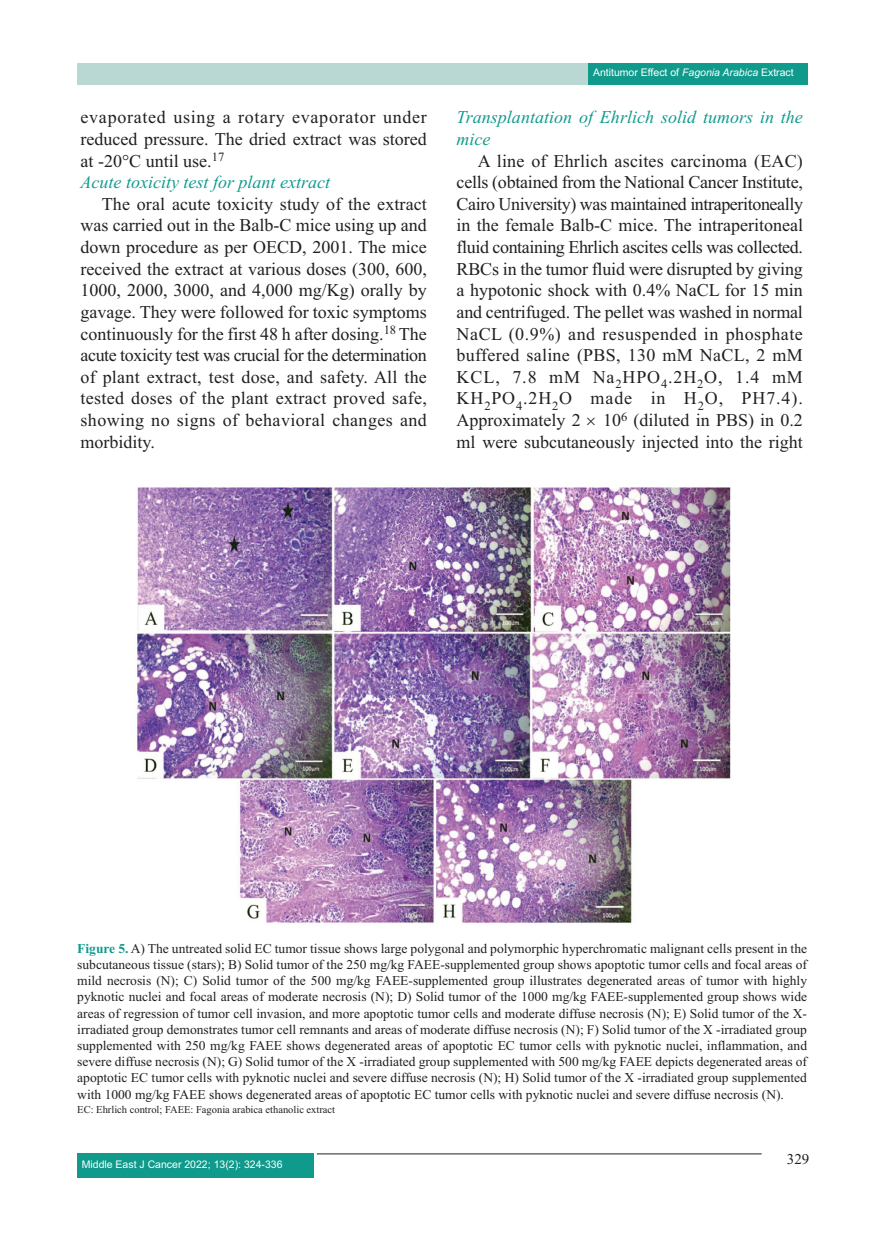
<style>
.page{position:relative;width:893px;height:1234px;background:#fff}
.page>*{position:absolute;margin:0;border:0;box-sizing:border-box;transform-origin:0 0}
.t1{font:18px/21.6px "Times New Roman";color:#231f20;text-align:justify}
.t2{font:italic 18px/21.6px "Times New Roman";color:#0f9a8c}
.t3{font:15px "Times New Roman";color:#231f20}
.t4{font:13.5px/16.2px "Times New Roman";color:#231f20;text-align:justify}
.t5{font:10.5px "Arial";color:#fff}
.t6{font:10.5px "Times New Roman";color:#231f20}
.s1{font-style:italic}
.s2{font-weight:700;color:#0f9a8c}
</style>
<div class="page">
<div style="left:78px;top:64px;width:730px;height:21px;background:#b9d8d4"></div>
<div style="left:588px;top:64px;width:220px;height:21px;background:#0f9a8c"></div>
<hr style="left:317px;top:1153px;width:445px;height:1px;background:#231f20">
<div style="left:77px;top:1153px;width:236px;height:24px;background:#0f9a8c"></div>
<img style="left:137px;top:487px;width:594px;height:436px">
<p class="t1" style="left:81px;top:108px;width:348px">evaporated using a rotary evaporator under reduced pressure. The dried extract was stored at -20°C until use.<sup>17</sup></p>
<p class="t2" style="left:81px;top:173px;width:251px">Acute toxicity test for plant extract</p>
<p class="t1" style="left:81px;top:195px;width:348px;text-indent:21px">The oral acute toxicity study of the extract was carried out in the Balb-C mice using up and down procedure as per OECD, 2001. The mice received the extract at various doses (300, 600, 1000, 2000, 3000, and 4,000 mg/Kg) orally by gavage. They were followed for toxic symptoms continuously for the first 48 h after dosing.<sup>18</sup> The acute toxicity test was crucial for the determination of plant extract, test dose, and safety. All the tested doses of the plant extract proved safe, showing no signs of behavioral changes and morbidity.</p>
<p class="t5" style="left:593px;top:68px;width:202px">Antitumor Effect of <span class="s1">Fagonia Arabica</span> Extract</p>
<p class="t2" style="left:457px;top:108px;width:348px">Transplantation of Ehrlich solid tumors in the mice</p>
<p class="t1" style="left:457px;top:151px;width:348px;text-indent:21px">A line of Ehrlich ascites carcinoma (EAC) cells (obtained from the National Cancer Institute, Cairo University) was maintained intraperitoneally in the female Balb-C mice. The intraperitoneal fluid containing Ehrlich ascites cells was collected.<br>RBCs in the tumor fluid were disrupted by giving a hypotonic shock with 0.4% NaCL for 15 min and centrifuged. The pellet was washed in normal NaCL (0.9%) and resuspended in phosphate buffered saline (PBS, 130 mM NaCL, 2 mM KCL, 7.8 mM Na<sub>2</sub>HPO<sub>4</sub>.2H<sub>2</sub>O, 1.4 mM KH<sub>2</sub>PO<sub>4</sub>.2H<sub>2</sub>O made in H<sub>2</sub>O, PH7.4).<br>Approximately 2 10<sup>6</sup> (diluted in PBS) in 0.2 ml were subcutaneously injected into the right</p>
<p class="t4" style="left:77px;top:941px;width:731px"><span class="s2">Figure 5.</span> A) The untreated solid EC tumor tissue shows large polygonal and polymorphic hyperchromatic malignant cells present in the subcutaneous tissue (stars); B) Solid tumor of the 250 mg/kg FAEE-supplemented group shows apoptotic tumor cells and focal areas of mild necrosis (N); C) Solid tumor of the 500 mg/kg FAEE-supplemented group illustrates degenerated areas of tumor with highly pyknotic nuclei and focal areas of moderate necrosis (N); D) Solid tumor of the 1000 mg/kg FAEE-supplemented group shows wide areas of regression of tumor cell invasion, and more apoptotic tumor cells and moderate diffuse necrosis (N); E) Solid tumor of the X&shy;irradiated group demonstrates tumor cell remnants and areas of moderate diffuse necrosis (N); F) Solid tumor of the X -irradiated group supplemented with 250 mg/kg FAEE shows degenerated areas of apoptotic EC tumor cells with pyknotic nuclei, inflammation, and severe diffuse necrosis (N); G) Solid tumor of the X -irradiated group supplemented with 500 mg/kg FAEE depicts degenerated areas of apoptotic EC tumor cells with pyknotic nuclei and severe diffuse necrosis (N); H) Solid tumor of the X -irradiated group supplemented with 1000 mg/kg FAEE shows degenerated areas of apoptotic EC tumor cells with pyknotic nuclei and severe diffuse necrosis (N).</p>
<p class="t6" style="left:77px;top:1105px;width:259px">EC: Ehrlich control; FAEE: Fagonia arabica ethanolic extract</p>
<p class="t5" style="left:82px;top:1160px;width:202px">Middle East J Cancer 2022; 13(2): 324-336</p>
<p class="t3" style="left:787px;top:1152px;width:24px">329</p>
</div>
